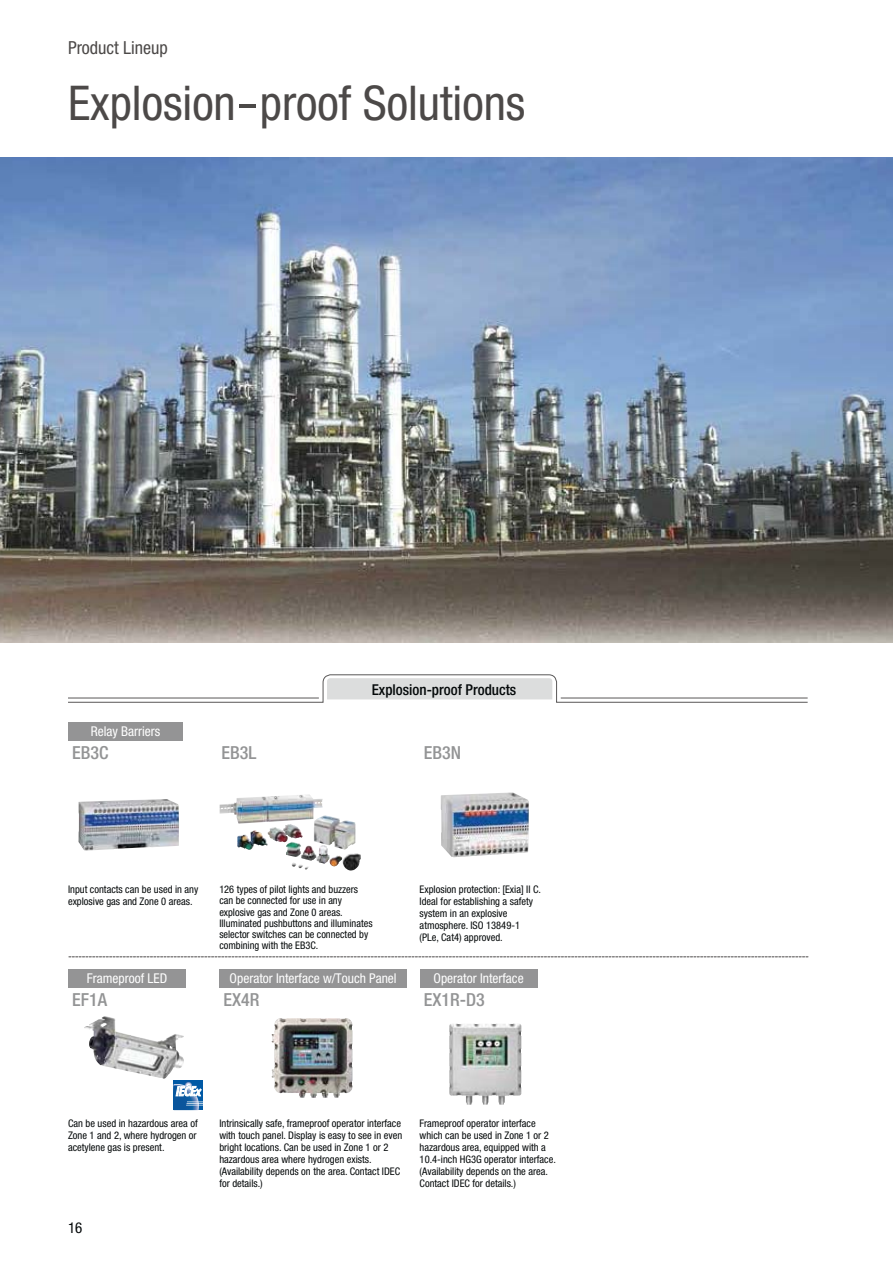
<style>
.page{position:relative;width:893px;height:1263px;background:#fff}
.page>*{position:absolute;margin:0;border:0;box-sizing:border-box;transform-origin:0 0}
.t1{font:condensed 48px "Helvetica Neue LT Std";color:#4c4948}
.t2{font:500 condensed 18px "Helvetica Neue LT Std";color:#939495}
.t3{font:condensed 18px "Helvetica Neue LT Std";color:#4c4948}
.t4{font:500 condensed 15px "Helvetica Neue LT Std";color:#040809}
.t5{font:condensed 15px "Helvetica Neue LT Std";color:#040809}
.t6{font:condensed 13.5px "Helvetica Neue LT Std";color:#fff}
.t7{font:condensed 10.5px/12px "Helvetica Neue LT Std";color:#040809}
</style>
<div class="page">
<svg style="left:68px;top:674px;width:740px;height:29px"></svg>
<hr style="left:68px;top:698px;width:251px;height:1px;background:#595757">
<hr style="left:561px;top:698px;width:246px;height:1px;background:#595757">
<svg style="left:174px;top:1081px;width:29px;height:29px"></svg>
<div style="left:68px;top:723px;width:115px;height:18px;background:#949495"></div>
<img style="left:79px;top:799px;width:100px;height:52px">
<img style="left:220px;top:794px;width:105px;height:50px">
<img style="left:441px;top:792px;width:88px;height:65px">
<img style="left:0;top:157px;width:892px;height:485px">
<img style="left:272px;top:1018px;width:80px;height:80px">
<img style="left:449px;top:1024px;width:72px;height:81px">
<img style="left:84px;top:1016px;width:100px;height:63px">
<div style="left:68px;top:969px;width:118px;height:18px;background:#949495"></div>
<div style="left:220px;top:969px;width:187px;height:18px;background:#949495"></div>
<div style="left:420px;top:969px;width:118px;height:18px;background:#949495"></div>
<svg style="left:69px;top:957px;width:739px;height:1px"></svg>
<h2 class="t3" style="left:68px;top:41px;width:101px">Product Lineup</h2>
<h1 class="t1" style="left:68px;top:85px;width:459px">Explosion-proof Solutions</h1>
<p class="t6" style="left:91px;top:727px;width:71px">Relay Barriers</p>
<h2 class="t2" style="left:72px;top:746px;width:38px">EB3C</h2>
<h2 class="t2" style="left:221px;top:746px;width:36px">EB3L</h2>
<h3 class="t4" style="left:372px;top:684px;width:146px">Explosion-proof Products</h3>
<h2 class="t2" style="left:424px;top:746px;width:39px">EB3N</h2>
<p class="t7" style="left:68px;top:884px;width:132px">Input contacts can be used in any explosive gas and Zone 0 areas.</p>
<p class="t7" style="left:219px;top:885px;width:155px;line-height:11.2px">126 types of pilot lights and buzzers can be connected for use in any explosive gas and Zone 0 areas.<br>Illuminated pushbuttons and illuminates selector switches can be connected by combining with the EB3C.</p>
<p class="t7" style="left:420px;top:884px;width:123px">Explosion protection: [Exia] II C.<br>Ideal for establishing a safety system in an explosive atmosphere. ISO 13849-1 (PLe, Cat4) approved.</p>
<p class="t6" style="left:87px;top:973px;width:82px">Frameproof LED</p>
<p class="t6" style="left:230px;top:973px;width:169px">Operator Interface w/Touch Panel</p>
<p class="t6" style="left:433px;top:973px;width:92px">Operator Interface</p>
<h2 class="t2" style="left:72px;top:993px;width:36px">EF1A</h2>
<h2 class="t2" style="left:224px;top:993px;width:37px">EX4R</h2>
<h2 class="t2" style="left:424px;top:993px;width:62px">EX1R-D3</h2>
<p class="t7" style="left:68px;top:1118px;width:131px;text-align:justify">Can be used in hazardous area of Zone 1 and 2, where hydrogen or acetylene gas is present.</p>
<p class="t7" style="left:219px;top:1118px;width:184px">Intrinsically safe, frameproof operator interface with touch panel. Display is easy to see in even bright locations. Can be used in Zone 1 or 2 hazardous area where hydrogen exists. (Availability depends on the area. Contact IDEC for details.)</p>
<p class="t7" style="left:420px;top:1118px;width:138px">Frameproof operator interface which can be used in Zone 1 or 2 hazardous area, equipped with a<br>10.4-inch HG3G operator interface. (Availability depends on the area.<br>Contact IDEC for details.)</p>
<h3 class="t5" style="left:68px;top:1222px;width:16px">16</h3>
</div>
